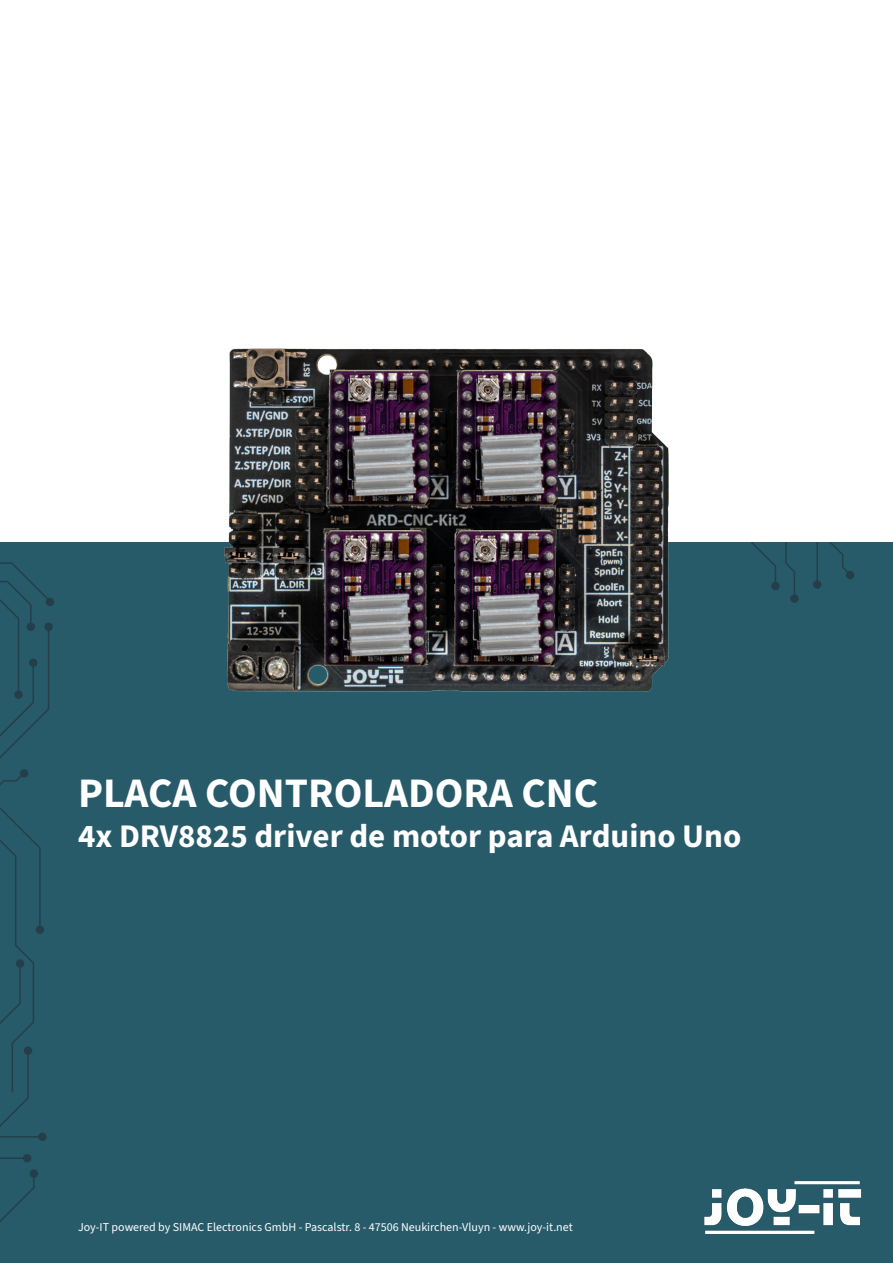
<style>
.page{position:relative;width:893px;height:1263px;background:#fff}
.page>*{position:absolute;margin:0;border:0;box-sizing:border-box;transform-origin:0 0}
.t1{font:700 42px "Source Sans 3";color:#fff}
.t2{font:700 33px "Source Sans 3";color:#fff}
.t3{font:12px "Source Sans 3";color:#fff}
</style>
<div class="page">
<div style="left:0;top:542px;width:893px;height:721px;background:#275b6a"></div>
<img style="left:704px;top:1181px;width:158px;height:52px">
<div style="left:44px;top:622px;width:9px;height:9px;background:#253f4a;border-radius:50%"></div>
<div style="left:46px;top:598px;width:8px;height:8px;background:#253f4a;border-radius:50%"></div>
<svg style="left:0;top:562px;width:51px;height:660px"></svg>
<div style="left:24px;top:1046px;width:8px;height:9px;background:#253f4a;border-radius:50%"></div>
<div style="left:30px;top:1169px;width:8px;height:9px;background:#253f4a;border-radius:50%"></div>
<svg style="left:829px;top:542px;width:19px;height:31px"></svg>
<div style="left:846px;top:571px;width:8px;height:8px;background:#253f4a;border-radius:50%"></div>
<hr style="left:816px;top:538px;width:2px;height:43px;background:#253f4a">
<div style="left:813px;top:580px;width:8px;height:9px;background:#253f4a;border-radius:50%"></div>
<svg style="left:751px;top:542px;width:26px;height:40px"></svg>
<svg style="left:785px;top:542px;width:10px;height:52px"></svg>
<div style="left:771px;top:582px;width:9px;height:8px;background:#253f4a;border-radius:50%"></div>
<div style="left:790px;top:594px;width:9px;height:9px;background:#253f4a;border-radius:50%"></div>
<img style="left:224px;top:349px;width:445px;height:343px">
<div style="left:740px;top:531px;width:93px;height:11px;background:#fff"></div>
<p class="t1" style="left:78px;top:766px;width:522px">PLACA CONTROLADORA CNC</p>
<p class="t2" style="left:78px;top:814px;width:665px">4x DRV8825 driver de motor para Arduino Uno</p>
<p class="t3" style="left:78px;top:1220px;width:496px">Joy-IT powered by SIMAC Electronics GmbH - Pascalstr. 8 - 47506 Neukirchen-Vluyn - www.joy-it.net</p>
</div>
